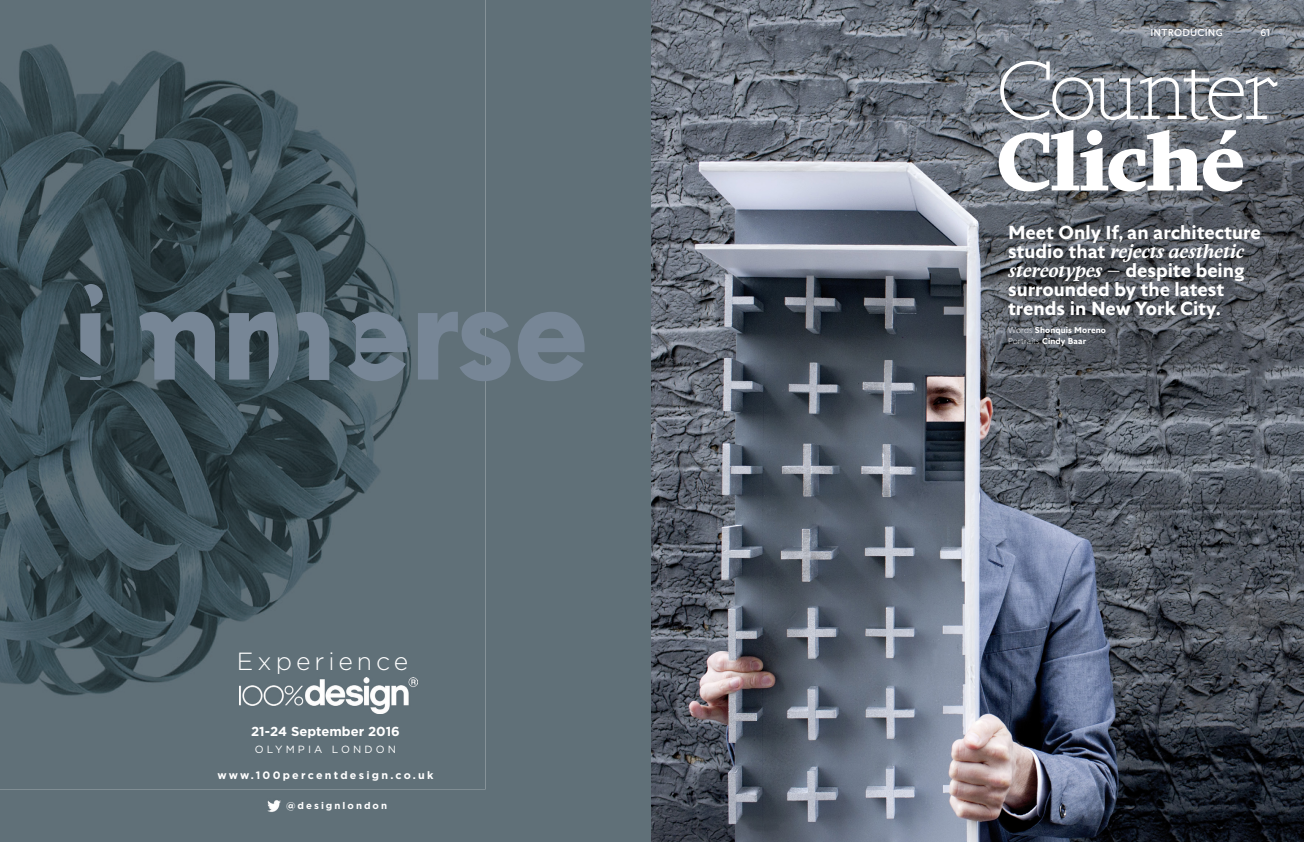
<style>
.page{position:relative;width:1304px;height:842px;background:#fff}
.page>*{position:absolute;margin:0;border:0;box-sizing:border-box;transform-origin:0 0}
.t1{font:300 82px "TO Scottish";letter-spacing:-.07em;color:#fff}
.t2{font:900 82px "TO Scottish";letter-spacing:-.035em;color:#fff}
.t3{font:300 24.8px "Gotham";letter-spacing:.16em;color:#fff}
.t4{font:700 19px/19px "TO British";color:#fff}
.t5{font:italic 700 19px "TO Scottish";letter-spacing:-.025em;color:#fff}
.t6{font:700 13.1px "Gotham";color:#fff}
.t7{font:700 10.8px "Gotham";letter-spacing:.21em;color:#fff}
.t8{font:10.5px "Gotham";letter-spacing:.3em;color:#fff}
.t9{font:10px "TO British";letter-spacing:.02em;color:#fff}
.t10{font:700 9.7px "Gotham";letter-spacing:.21em;color:#fff}
.t11{font:700 8.5px/10.5px "TO British";letter-spacing:.015em;color:#fff}
.s1{font-family:"TO British";font-style:normal}
.s2{font-family:"TO Scottish";font-style:italic}
.s3{font-weight:300}
</style>
<div class="page">
<div style="left:0;top:0;width:652px;height:842px;background:#607078"></div>
<img style="left:0;top:0;width:486px;height:789px">
<svg style="left:80px;top:284px;width:505px;height:97px;background:#5a6b75"></svg>
<svg style="left:80px;top:312px;width:249px;height:68px;background:#556672"></svg>
<img style="left:240px;top:677px;width:177px;height:36px">
<svg style="left:267px;top:799px;width:13px;height:13px"></svg>
<img style="left:652px;top:0;width:652px;height:842px">
<h2 class="t3" style="left:237px;top:645px;width:173px">Experience</h2>
<p class="t6" style="left:251px;top:723px;width:150px">21-24 September 2016</p>
<p class="t8" style="left:255px;top:743px;width:143px">OLYMPIA LONDON</p>
<p class="t7" style="left:217px;top:767px;width:218px">www.100percentdesign.co.uk</p>
<p class="t10" style="left:286px;top:799px;width:103px">@designlondon</p>
<p class="t9" style="left:1150px;top:26px;width:74px">INTRODUCING</p>
<p class="t9" style="left:1260px;top:26px;width:11px">61</p>
<h1 class="t1" style="left:996px;top:32px;width:284px">Counter</h1>
<h1 class="t2" style="left:996px;top:103px;width:251px">Cliché</h1>
<p class="t4" style="left:1008px;top:223px;width:254px">Meet Only If, an architecture</p>
<p class="t5" style="left:1008px;top:238px;width:238px"><span class="s1">studio that</span> rejects aesthetic</p>
<p class="t4" style="left:1008px;top:261px;width:238px"><span class="s2">stereotypes</span> – despite being surrounded by the latest trends in New York City.</p>
<p class="t11" style="left:1008px;top:325px;width:100px"><span class="s3">Words</span> Shonquis Moreno<br><span class="s3">Portraits</span> Cindy Baar</p>
</div>
